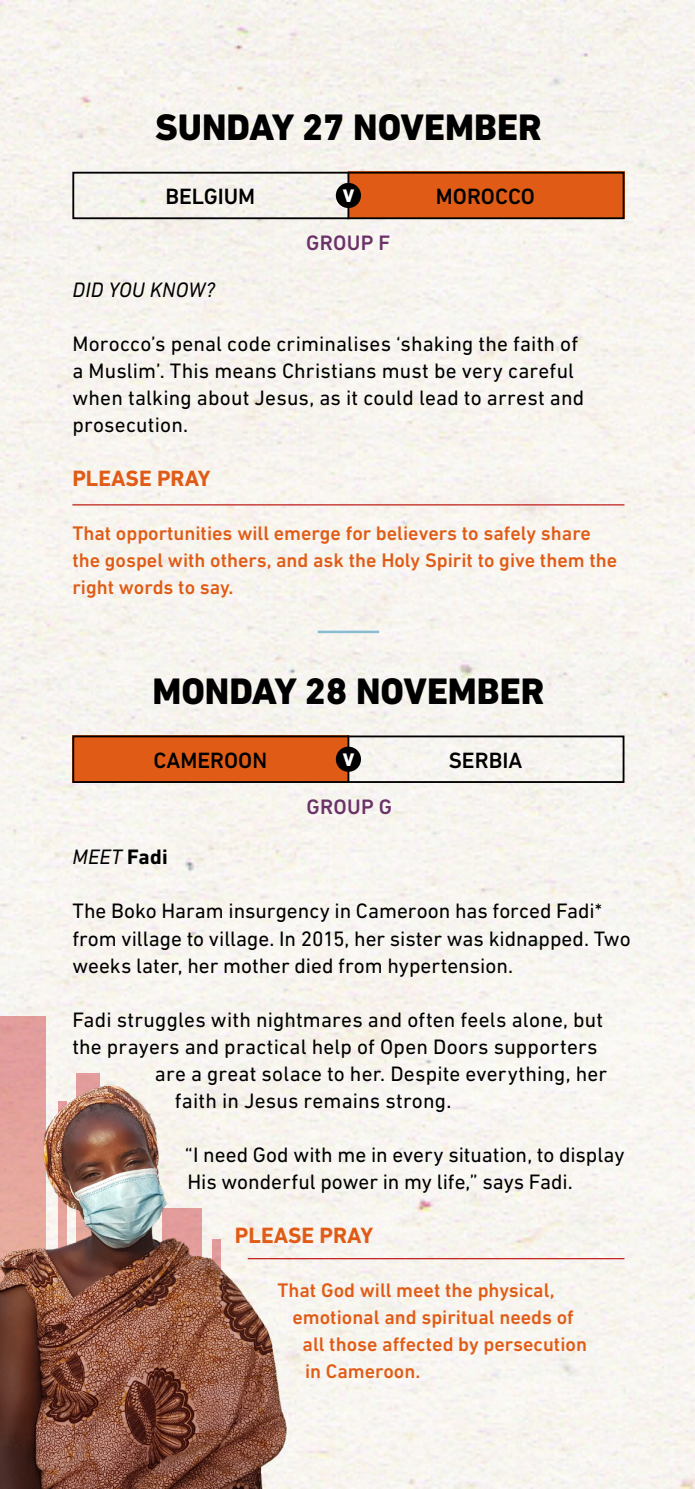
<style>
.page{position:relative;width:695px;height:1489px;background:#fff}
.page>*{position:absolute;margin:0;border:0;box-sizing:border-box;transform-origin:0 0}
.t1{font:800 37.5px "DIN Next LT Pro";color:#000}
.t2{font:500 22.5px "DIN Next LT Pro";color:#000}
.t3{font:700 22.5px "DIN Next LT Pro";color:#e05c16}
.t4{font:21.25px/27px "DIN Next LT Pro";letter-spacing:.005em;color:#000}
.t5{font:italic 21.25px "DIN Next LT Pro";letter-spacing:.01em;color:#000}
.t6{font:500 21.25px "DIN Next LT Pro";letter-spacing:.015em;color:#6b3267}
.t7{font:500 20px/27px "DIN Next LT Pro";color:#e05c16}
.t8{font:800 18.5px "DIN Next LT Pro";color:#fff}
.s1{font-weight:700;font-style:normal}
</style>
<div class="page">
<div style="left:0;top:1016px;width:46px;height:472px;background:#e29d9c"></div>
<svg style="left:71px;top:171px;width:554px;height:49px"></svg>
<svg style="left:71px;top:734px;width:554px;height:49px"></svg>
<hr style="left:347px;top:172px;width:2px;height:47px;background:#000">
<div style="left:336px;top:183px;width:25px;height:25px;background:#000;border-radius:50%"></div>
<div style="left:336px;top:746px;width:25px;height:25px;background:#000;border-radius:50%"></div>
<hr style="left:72px;top:504px;width:552px;height:1px;background:#c01f1c">
<hr style="left:248px;top:1257px;width:376px;height:2px;background:#c01f1c">
<hr style="left:317px;top:630px;width:62px;height:3px;background:#87bcd2">
<img style="left:0;top:1080px;width:362px;height:408px">
<h1 class="t1" style="left:155px;top:105px;width:388px">SUNDAY 27 NOVEMBER</h1>
<p class="t2" style="left:165px;top:183px;width:91px">BELGIUM</p>
<p class="t8" style="left:343px;top:185px;width:13px">V</p>
<p class="t2" style="left:436px;top:183px;width:101px">MOROCCO</p>
<p class="t6" style="left:306px;top:231px;width:86px">GROUP F</p>
<p class="t5" style="left:72px;top:278px;width:144px">DID YOU KNOW?</p>
<p class="t4" style="left:72px;top:330px;width:513px">Morocco’s penal code criminalises ‘shaking the faith of a Muslim’. This means Christians must be very careful when talking about Jesus, as it could lead to arrest and prosecution.</p>
<p class="t3" style="left:72px;top:465px;width:140px">PLEASE PRAY</p>
<p class="t7" style="left:72px;top:520px;width:546px">That opportunities will emerge for believers to safely share the gospel with others, and ask the Holy Spirit to give them the right words to say.</p>
<h1 class="t1" style="left:152px;top:668px;width:393px">MONDAY 28 NOVEMBER</h1>
<p class="t2" style="left:153px;top:747px;width:115px">CAMEROON</p>
<p class="t8" style="left:343px;top:749px;width:13px">V</p>
<p class="t2" style="left:448px;top:747px;width:75px">SERBIA</p>
<p class="t6" style="left:306px;top:794px;width:87px">GROUP G</p>
<p class="t5" style="left:72px;top:845px;width:97px">MEET <span class="s1">Fadi</span></p>
<p class="t4" style="left:72px;top:897px;width:559px">The Boko Haram insurgency in Cameroon has forced Fadi* from village to village. In 2015, her sister was kidnapped. Two weeks later, her mother died from hypertension.</p>
<p class="t4" style="left:72px;top:1005px;width:532px">Fadi struggles with nightmares and often feels alone, but</p>
<p class="t4" style="left:72px;top:1032px;width:526px">the prayers and practical help of Open Doors supporters</p>
<p class="t4" style="left:155px;top:1059px;width:454px">are a great solace to her. Despite everything, her</p>
<p class="t4" style="left:175px;top:1086px;width:278px">faith in Jesus remains strong.</p>
<p class="t4" style="left:185px;top:1140px;width:441px">“I need God with me in every situation, to display<br>His wonderful power in my life,” says Fadi.</p>
<p class="t3" style="left:235px;top:1221px;width:140px">PLEASE PRAY</p>
<p class="t7" style="left:277px;top:1276px;width:278px">That God will meet the physical,</p>
<p class="t7" style="left:292px;top:1303px;width:283px">emotional and spiritual needs of</p>
<p class="t7" style="left:302px;top:1330px;width:286px">all those affected by persecution</p>
<p class="t7" style="left:305px;top:1357px;width:117px">in Cameroon.</p>
</div>
